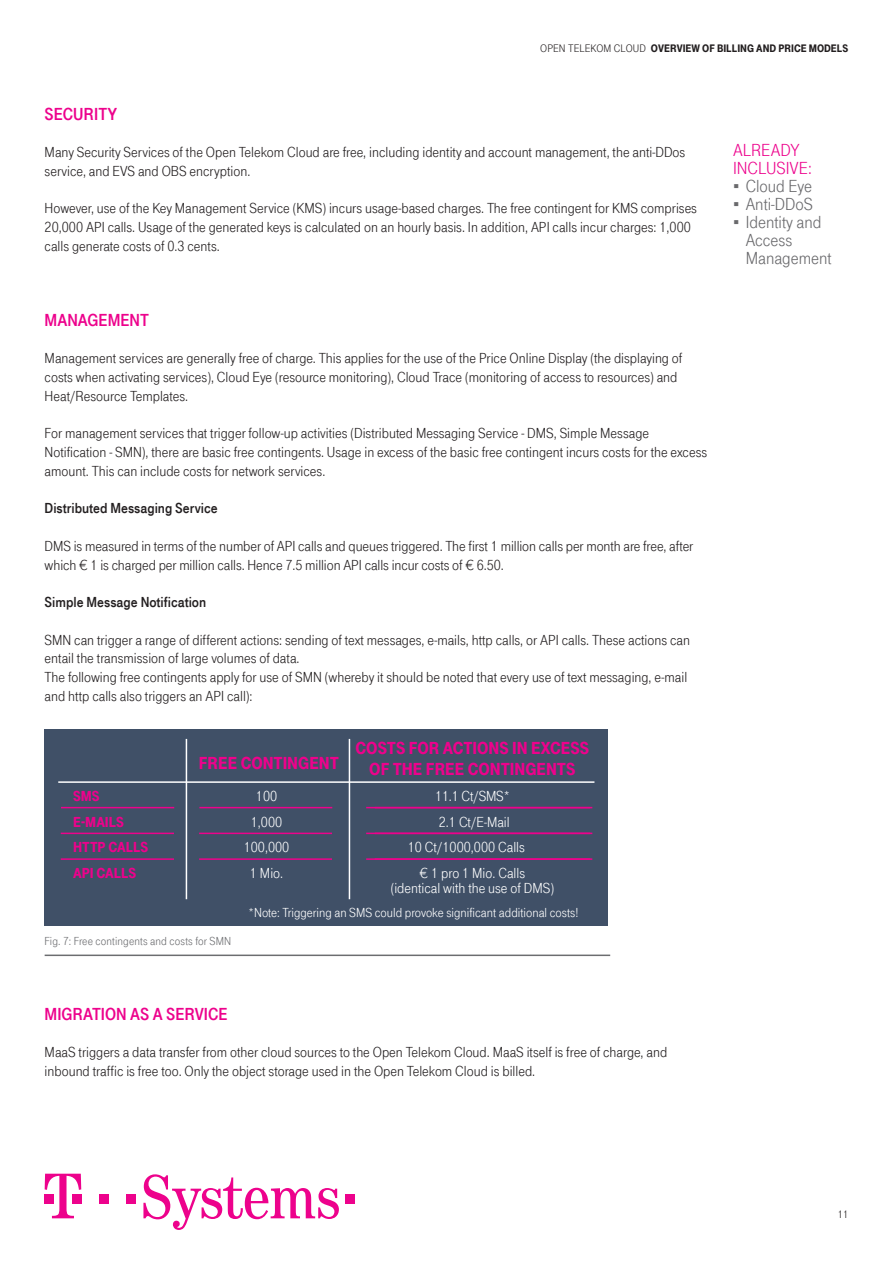
<style>
.page{position:relative;width:893px;height:1263px;background:#fff}
.page>*{position:absolute;margin:0;border:0;box-sizing:border-box;transform-origin:0 0}
.t1{font:900 18px/21.6px "Tele Grotesk Headline";color:#ed028c}
.t2{font:18px/18px "Tele Grotesk Norm";color:#69696c}
.Bildunterschrift{font:18px "Tele Grotesk Fett";color:#ed028c}
._07_Inset_Headline_U{font:18px "Tele Grotesk Fett";color:#ed028c}
.t3{font:18px/18px "Tele Grotesk Headline";color:#ed028c}
.Bildunterschrift-2{font:15px/18.8px "Tele Grotesk Norm";color:#231f20}
._07_Inset_Headline_U-2{font:15px/18.8px "Tele Grotesk Norm";color:#231f20}
.t4{font:15px/15px "Tele Grotesk Norm";color:#fff;text-align:center}
._07_Inset_Headline_U-3{font:15px "Tele Grotesk Fett";color:#231f20}
.t5{font:900 15px/25.8px "Tele Grotesk Headline";color:#ed028c}
.Bildunterschrift-3{font:15px "Tele Grotesk Fett";color:#231f20}
.t6{font:13.5px "Tele Grotesk Norm";color:#fff}
.Bildunterschrift2{font:12px "Tele Grotesk Norm";letter-spacing:.01em;color:#6c6d70}
.t7{font:900 11.25px "Tele Grotesk Headline";color:#231f20}
.t8{font:11.25px "Tele Grotesk Norm";color:#231f20}
.s1{font-weight:400}
.s2{font-family:"Tele Grotesk Headline"}
.s3{font-family:"Verdana"}
</style>
<div class="page">
<div style="left:99px;top:1194px;width:9px;height:9px;background:#ed028c"></div>
<div style="left:126px;top:1194px;width:9px;height:9px;background:#ed028c"></div>
<svg style="left:45px;top:1174px;width:36px;height:44px"></svg>
<svg style="left:143px;top:1174px;width:196px;height:56px"></svg>
<div style="left:346px;top:1194px;width:9px;height:9px;background:#ed028c"></div>
<div style="left:45px;top:729px;width:563px;height:196px;background:#405067"></div>
<hr style="left:349px;top:739px;width:1px;height:160px;background:#fff">
<hr style="left:186px;top:739px;width:1px;height:160px;background:#fff">
<hr style="left:58px;top:781px;width:536px;height:2px;background:#fff">
<hr style="left:199px;top:833px;width:133px;height:1px;background:#ed028c">
<hr style="left:199px;top:858px;width:133px;height:2px;background:#ed028c">
<hr style="left:199px;top:807px;width:133px;height:1px;background:#ed028c">
<hr style="left:61px;top:833px;width:113px;height:1px;background:#ed028c">
<hr style="left:61px;top:858px;width:113px;height:2px;background:#ed028c">
<hr style="left:61px;top:807px;width:113px;height:1px;background:#ed028c">
<hr style="left:375px;top:833px;width:217px;height:1px;background:#ed028c">
<hr style="left:375px;top:858px;width:217px;height:2px;background:#ed028c">
<hr style="left:375px;top:807px;width:217px;height:1px;background:#ed028c">
<hr style="left:366px;top:833px;width:224px;height:1px;background:#ed028c">
<hr style="left:366px;top:858px;width:224px;height:2px;background:#ed028c">
<hr style="left:366px;top:807px;width:224px;height:1px;background:#ed028c">
<hr style="left:45px;top:954px;width:565px;height:2px;background:#6c6d70">
<p class="t7" style="left:540px;top:42px;width:309px"><span class="s1">OPEN TELEKOM CLOUD</span> OVERVIEW OF BILLING AND PRICE MODELS</p>
<p class="_07_Inset_Headline_U" style="left:45px;top:104px;width:74px">SECURITY</p>
<p class="Bildunterschrift-2" style="left:45px;top:143px;width:642px">Many Security Services of the Open Telekom Cloud are free, including identity and account management, the anti-DDos service, and EVS and OBS encryption.</p>
<p class="Bildunterschrift-2" style="left:45px;top:199px;width:654px">However, use of the Key Management Service (KMS) incurs usage-based charges. The free contingent for KMS comprises<br>20,000 API calls. Usage of the generated keys is calculated on an hourly basis. In addition, API calls incur charges: 1,000 calls generate costs of 0.3 cents.</p>
<p class="_07_Inset_Headline_U" style="left:45px;top:310px;width:106px">MANAGEMENT</p>
<p class="_07_Inset_Headline_U-2" style="left:45px;top:349px;width:639px">Management services are generally free of charge. This applies for the use of the Price Online Display (the displaying of costs when activating services), Cloud Eye (resource monitoring), Cloud Trace (monitoring of access to resources) and<br>Heat/Resource Templates.</p>
<p class="_07_Inset_Headline_U-2" style="left:45px;top:424px;width:664px">For management services that trigger follow-up activities (Distributed Messaging Service - DMS, Simple Message<br>Notification - SMN), there are basic free contingents. Usage in excess of the basic free contingent incurs costs for the excess amount. This can include costs for network services.</p>
<p class="_07_Inset_Headline_U-3" style="left:45px;top:500px;width:175px">Distributed Messaging Service</p>
<p class="Bildunterschrift-2" style="left:45px;top:537px;width:650px">DMS is measured in terms of the number of API calls and queues triggered. The first 1 million calls per month are free, after which € 1 is charged per million calls. Hence 7.5 million API calls incur costs of € 6.50.</p>
<p class="Bildunterschrift-3" style="left:45px;top:594px;width:163px">Simple Message Notification</p>
<p class="Bildunterschrift-2" style="left:45px;top:631px;width:647px">SMN can trigger a range of different actions: sending of text messages, e-mails, http calls, or API calls. These actions can entail the transmission of large volumes of data.</p>
<p class="Bildunterschrift-2" style="left:45px;top:668px;width:644px">The following free contingents apply for use of SMN (whereby it should be noted that every use of text messaging, e-mail and http calls also triggers an API call):</p>
<p class="t5" style="left:73px;top:783px;width:76px">SMS<br>E-MAILS<br>HTTP CALLS<br>API CALLS</p>
<p class="t1" style="left:356px;top:737px;width:22px">COSTS</p>
<p class="t1" style="left:369px;top:737px;width:212px;text-indent:40px">FOR ACTIONS IN EXCESS<br>OF THE FREE CONTINGENTS</p>
<p class="t1" style="left:199px;top:752px;width:141px">FREE CONTINGENT</p>
<p class="t4" style="left:256px;top:789px;width:23px">100</p>
<p class="t4" style="left:435px;top:789px;width:76px">11.1 Ct/SMS*</p>
<p class="t4" style="left:408px;top:840px;width:119px">10 Ct/1000,000 Calls</p>
<p class="t4" style="left:439px;top:814px;width:72px">2.1 Ct/E-Mail</p>
<p class="t4" style="left:391px;top:866px;width:165px">€ 1 pro 1 Mio. Calls<br>(identical with the use of DMS)</p>
<p class="t6" style="left:249px;top:905px;width:331px"><span class="s2">*</span>Note: Triggering an SMS could provoke significant additional costs!</p>
<p class="t4" style="left:251px;top:814px;width:33px">1,000</p>
<p class="t4" style="left:250px;top:866px;width:35px">1 Mio.</p>
<p class="t4" style="left:244px;top:840px;width:47px">100,000</p>
<p class="Bildunterschrift2" style="left:45px;top:934px;width:188px">Fig. 7: Free contingents and costs for SMN</p>
<p class="Bildunterschrift" style="left:45px;top:1004px;width:184px">MIGRATION AS A SERVICE</p>
<p class="Bildunterschrift-2" style="left:45px;top:1043px;width:624px">MaaS triggers a data transfer from other cloud sources to the Open Telekom Cloud. MaaS itself is free of charge, and inbound traffic is free too. Only the object storage used in the Open Telekom Cloud is billed.</p>
<p class="t3" style="left:733px;top:142px;width:81px">ALREADY<br>INCLUSIVE:</p>
<p class="t2" style="left:733px;top:178px;width:81px"><span class="s3">▪</span> Cloud Eye</p>
<p class="t2" style="left:733px;top:196px;width:81px"><span class="s3">▪</span> Anti-DDoS</p>
<p class="t2" style="left:746px;top:214px;width:88px;text-indent:-13px"><span class="s3">▪</span> Identity and<br>Access<br>Management</p>
<p class="t8" style="left:838px;top:1208px;width:12px">11</p>
</div>
